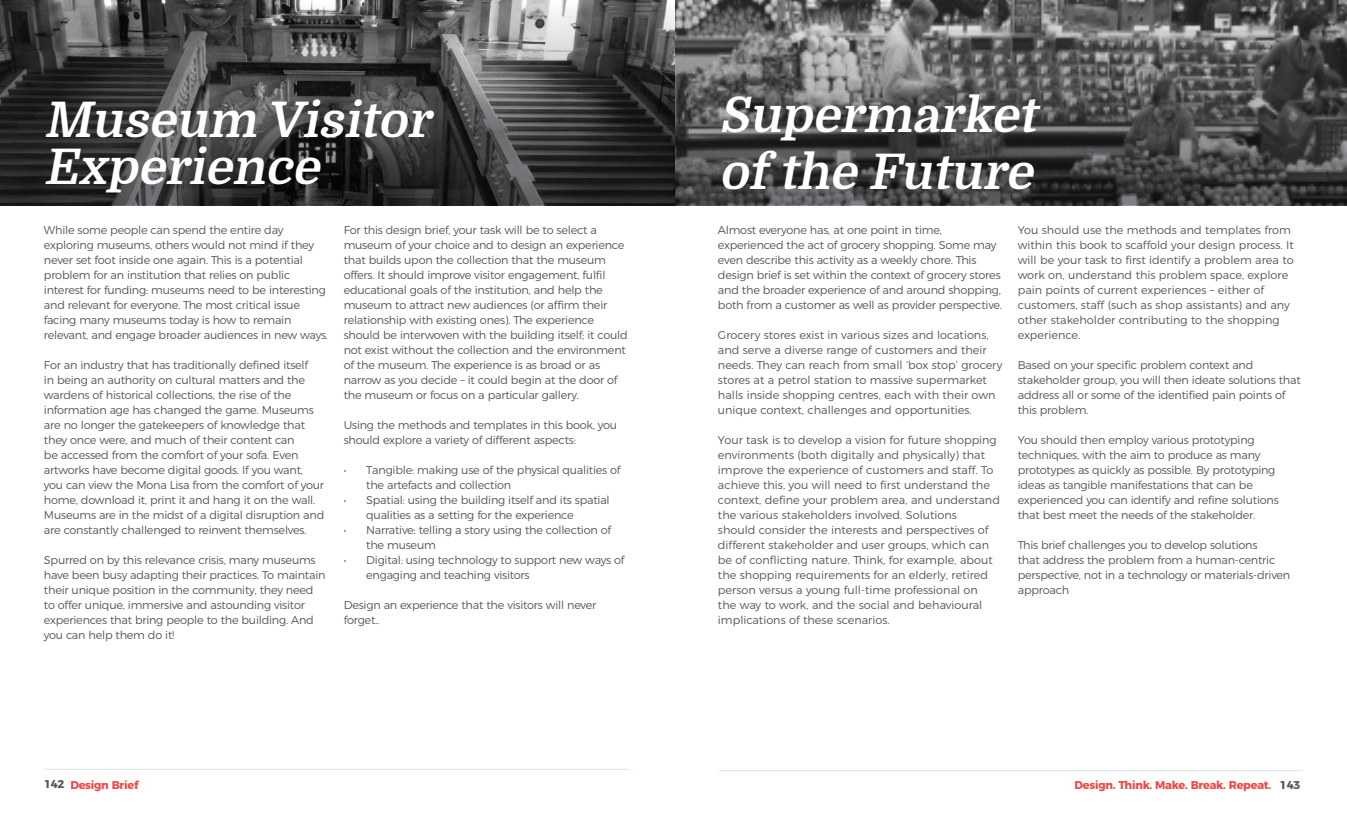
<style>
.page{position:relative;width:1347px;height:815px;background:#fff}
.page>*{position:absolute;margin:0;border:0;box-sizing:border-box;transform-origin:0 0}
.t1{font:italic 700 49.12px/56.5px "Domine";color:#fff}
.t2{font:300 11.25px/15px "Montserrat";letter-spacing:-.02em;color:#575454}
.t3{font:300 11.25px/15px "Montserrat";color:#575454}
.t4{font:700 11.25px "Montserrat";letter-spacing:-.02em;color:#ef4647}
.s1{color:#575454}
</style>
<div class="page">
<svg style="left:0;top:2px;width:1346px;height:204px;background:#4c4c4d"></svg>
<hr style="left:45px;top:769px;width:583px;height:1px;background:#e0eaea">
<hr style="left:719px;top:770px;width:583px;height:1px;background:#e0eaea">
<h1 class="t1" style="left:44px;top:98px;width:398px;line-height:46.5px">Museum Visitor<br>Experience</h1>
<p class="t2" style="left:44px;top:222px;width:286px">While some people can spend the entire day exploring museums, others would not mind if they never set foot inside one again. This is a potential problem for an institution that relies on public interest for funding: museums need to be interesting and relevant for everyone. The most critical issue facing many museums today is how to remain relevant, and engage broader audiences in new ways.</p>
<p class="t2" style="left:44px;top:357px;width:282px">For an industry that has traditionally defined itself<br>in being an authority on cultural matters and the wardens of historical collections, the rise of the information age has changed the game. Museums are no longer the gatekeepers of knowledge that they once were, and much of their content can<br>be accessed from the comfort of your sofa. Even artworks have become digital goods. If you want, you can view the Mona Lisa from the comfort of your home, download it, print it and hang it on the wall.<br>Museums are in the midst of a digital disruption and are constantly challenged to reinvent themselves.</p>
<p class="t2" style="left:44px;top:552px;width:283px">Spurred on by this relevance crisis, many museums have been busy adapting their practices. To maintain their unique position in the community, they need to offer unique, immersive and astounding visitor experiences that bring people to the building. And you can help them do it!</p>
<p class="t2" style="left:344px;top:222px;width:285px">For this design brief, your task will be to select a museum of your choice and to design an experience that builds upon the collection that the museum offers. It should improve visitor engagement, fulfil educational goals of the institution, and help the museum to attract new audiences (or affirm their relationship with existing ones). The experience should be interwoven with the building itself; it could not exist without the collection and the environment of the museum. The experience is as broad or as narrow as you decide – it could begin at the door of the museum or focus on a particular gallery.</p>
<p class="t2" style="left:344px;top:417px;width:275px">Using the methods and templates in this book, you should explore a variety of different aspects:</p>
<p class="t2" style="left:366px;top:462px;width:256px;text-indent:-22px">• Tangible: making use of the physical qualities of the artefacts and collection</p>
<p class="t2" style="left:366px;top:492px;width:245px;text-indent:-22px">• Spatial: using the building itself and its spatial qualities as a setting for the experience</p>
<p class="t2" style="left:366px;top:522px;width:246px;text-indent:-22px">• Narrative: telling a story using the collection of the museum</p>
<p class="t2" style="left:366px;top:552px;width:260px;text-indent:-22px">• Digital: using technology to support new ways of engaging and teaching visitors</p>
<p class="t2" style="left:344px;top:597px;width:254px">Design an experience that the visitors will never forget..</p>
<h1 class="t1" style="left:719px;top:88px;width:329px">Supermarket of the Future</h1>
<p class="t2" style="left:718px;top:222px;width:286px">Almost everyone has, at one point in time, experienced the act of grocery shopping. Some may even describe this activity as a weekly chore. This design brief is set within the context of grocery stores and the broader experience of and around shopping, both from a customer as well as provider perspective.</p>
<p class="t3" style="left:718px;top:327px;width:286px">Grocery stores exist in various sizes and locations, and serve a diverse range of customers and their needs. They can reach from small ‘box stop’ grocery stores at a petrol station to massive supermarket halls inside shopping centres, each with their own unique context, challenges and opportunities.</p>
<p class="t3" style="left:718px;top:432px;width:283px">Your task is to develop a vision for future shopping environments (both digitally and physically) that improve the experience of customers and staff. To achieve this, you will need to first understand the context, define your problem area, and understand the various stakeholders involved. Solutions<br>should consider the interests and perspectives of different stakeholder and user groups, which can be of conflicting nature. Think, for example, about the shopping requirements for an elderly, retired person versus a young full-time professional on<br>the way to work, and the social and behavioural implications of these scenarios.</p>
<p class="t3" style="left:1017px;top:222px;width:277px">You should use the methods and templates from within this book to scaffold your design process. It will be your task to first identify a problem area to work on, understand this problem space, explore pain points of current experiences – either of customers, staff (such as shop assistants) and any other stakeholder contributing to the shopping experience.</p>
<p class="t2" style="left:1017px;top:357px;width:284px">Based on your specific problem context and stakeholder group, you will then ideate solutions that address all or some of the identified pain points of this problem.</p>
<p class="t2" style="left:1017px;top:432px;width:262px">You should then employ various prototyping techniques, with the aim to produce as many prototypes as quickly as possible. By prototyping ideas as tangible manifestations that can be experienced you can identify and refine solutions that best meet the needs of the stakeholder.</p>
<p class="t2" style="left:1017px;top:537px;width:274px">This brief challenges you to develop solutions<br>that address the problem from a human-centric perspective, not in a technology or materials-driven approach</p>
<p class="t4" style="left:44px;top:775px;width:96px"><span class="s1">142</span> Design Brief</p>
<p class="t4" style="left:1074px;top:775px;width:227px">Design. Think. Make. Break. Repeat. <span class="s1">143</span></p>
</div>
